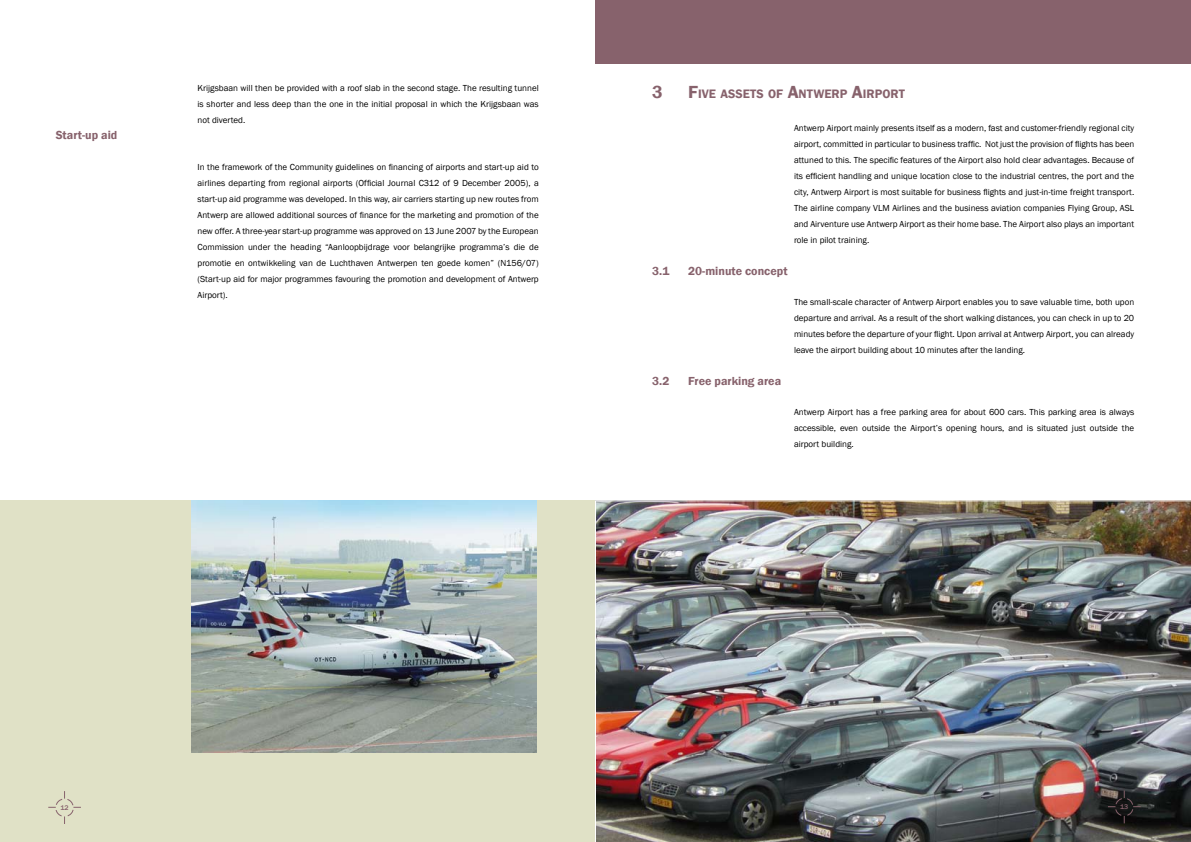
<style>
.page{position:relative;width:1191px;height:842px;background:#fff}
.page>*{position:absolute;margin:0;border:0;box-sizing:border-box;transform-origin:0 0}
.t1{font:600 12.6px "Franklin Gothic";color:#87626c}
.t2{font:600 12px "Franklin Gothic";color:#87626c}
.t3{font:9px/16px "Franklin Gothic";color:#000;text-align:justify}
.t4{font:500 7px "Franklin Gothic";color:#87626c}
.s1{font-size:18px}
</style>
<div class="page">
<div style="left:0;top:501px;width:596px;height:341px;background:#e0e1c6"></div>
<img style="left:192px;top:501px;width:345px;height:252px">
<div style="left:595px;top:0;width:596px;height:63px;background:#87626c"></div>
<img style="left:595px;top:500px;width:596px;height:342px">
<svg style="left:48px;top:791px;width:33px;height:33px"></svg>
<svg style="left:1108px;top:790px;width:32px;height:33px"></svg>
<h2 class="t2" style="left:56px;top:128px;width:63px">Start-up aid</h2>
<p class="t3" style="left:197px;top:81px;width:343px">Krijgsbaan will then be provided with a roof slab in the second stage. The resulting tunnel is shorter and less deep than the one in the initial proposal in which the Krijgsbaan was not diverted.</p>
<p class="t3" style="left:197px;top:159px;width:343px">In the framework of the Community guidelines on financing of airports and start-up aid to airlines departing from regional airports (Official Journal C312 of 9 December 2005), a start-up aid programme was developed. In this way, air carriers starting up new routes from Antwerp are allowed additional sources of finance for the marketing and promotion of the new offer. A three-year start-up programme was approved on 13 June 2007 by the European Commission under the heading “Aanloopbijdrage voor belangrijke programma’s die de promotie en ontwikkeling van de Luchthaven Antwerpen ten goede komen” (N156/07) (Start-up aid for major programmes favouring the promotion and development of Antwerp Airport).</p>
<h1 class="t1" style="left:652px;top:86px;width:254px"><span class="s1">3 F</span>IVE ASSETS OF <span class="s1">A</span>NTWERP <span class="s1">A</span>IRPORT</h1>
<p class="t3" style="left:794px;top:120px;width:342px">Antwerp Airport mainly presents itself as a modern, fast and customer-friendly regional city airport, committed in particular to business traffic. Not just the provision of flights has been attuned to this. The specific features of the Airport also hold clear advantages. Because of its efficient handling and unique location close to the industrial centres, the port and the city, Antwerp Airport is most suitable for business flights and just-in-time freight transport.<br>The airline company VLM Airlines and the business aviation companies Flying Group, ASL and Airventure use Antwerp Airport as their home base. The Airport also plays an important role in pilot training.</p>
<h2 class="t2" style="left:652px;top:263px;width:19px">3.1</h2>
<h2 class="t2" style="left:688px;top:263px;width:101px">20-minute concept</h2>
<p class="t3" style="left:794px;top:294px;width:342px">The small-scale character of Antwerp Airport enables you to save valuable time, both upon departure and arrival. As a result of the short walking distances, you can check in up to 20 minutes before the departure of your flight. Upon arrival at Antwerp Airport, you can already leave the airport building about 10 minutes after the landing.</p>
<h2 class="t2" style="left:652px;top:373px;width:19px">3.2</h2>
<h2 class="t2" style="left:688px;top:373px;width:94px">Free parking area</h2>
<p class="t3" style="left:794px;top:404px;width:342px">Antwerp Airport has a free parking area for about 600 cars. This parking area is always accessible, even outside the Airport’s opening hours, and is situated just outside the airport building.</p>
<p class="t4" style="left:60px;top:803px;width:10px">12</p>
<p class="t4" style="left:1120px;top:803px;width:10px">13</p>
</div>
